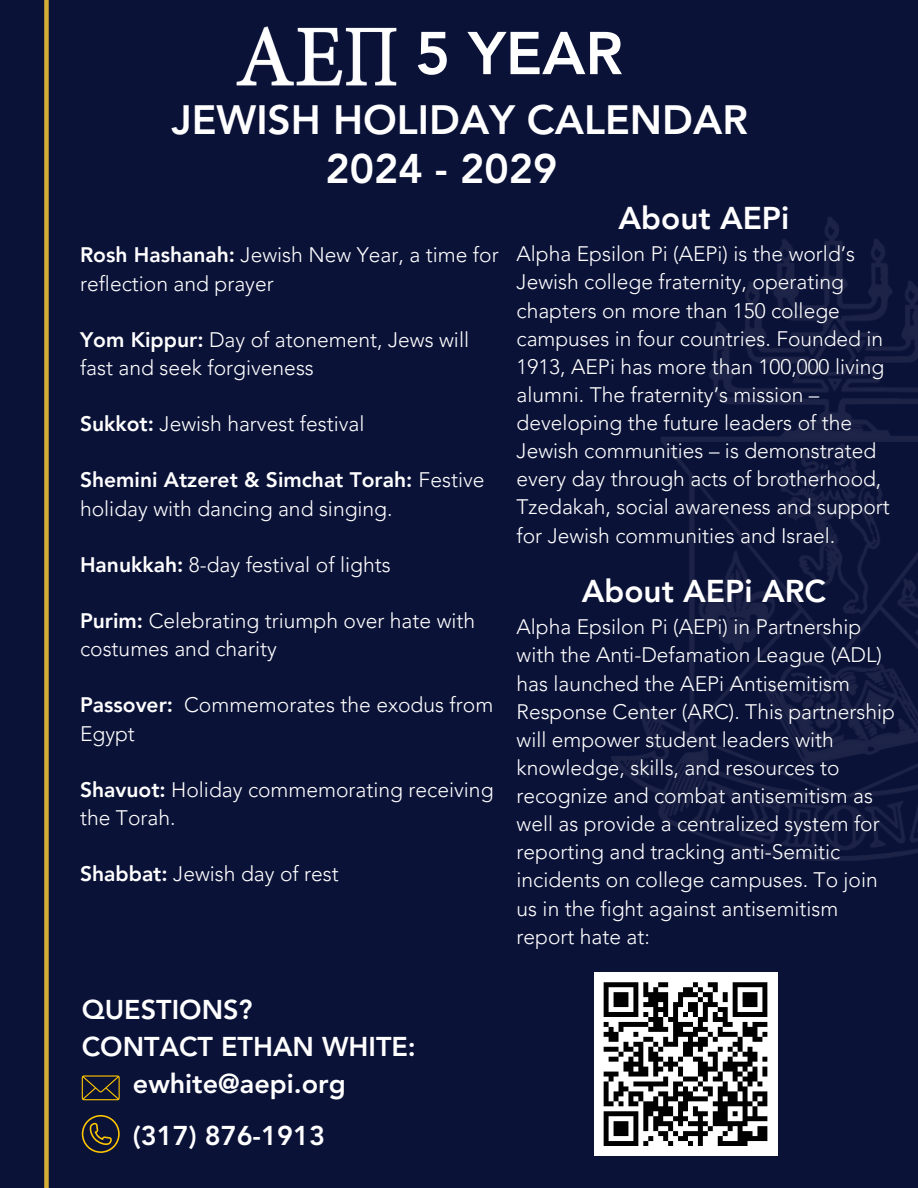
<style>
.page{position:relative;width:918px;height:1188px;background:#0b1238}
.page>*{position:absolute;margin:0;border:0;box-sizing:border-box;transform-origin:0 0}
.t1{font:800 59.7px "Avenir";color:#fff}
.t2{font:800 41.1px "Avenir";color:#fff}
.t3{font:800 40.65px "Avenir";color:#fff}
.t4{font:800 31.5px "Avenir LT Pro";color:#fff}
.t5{font:800 27px/37.2px "Avenir";color:#fff}
.t6{font:300 21px/28.2px "Avenir LT Pro";color:#fff}
.s1{font-weight:800}
</style>
<div class="page">
<svg style="left:82px;top:1075px;width:38px;height:25px"></svg>
<svg style="left:82px;top:1115px;width:38px;height:38px"></svg>
<img style="left:611px;top:217px;width:307px;height:644px">
<img style="left:236px;top:26px;width:161px;height:60px">
<div style="left:44px;top:0;width:5px;height:1188px;background:#d4af37"></div>
<div style="left:594px;top:972px;width:183px;height:184px;background:#fff"></div>
<svg style="left:603px;top:982px;width:165px;height:164px"></svg>
<p class="t1" style="left:415px;top:14px;width:209px">5 YEAR</p>
<p class="t3" style="left:171px;top:93px;width:578px">JEWISH HOLIDAY CALENDAR</p>
<p class="t2" style="left:326px;top:142px;width:233px">2024 - 2029</p>
<p class="t4" style="left:619px;top:205px;width:172px">About AEPi</p>
<p class="t6" style="left:517px;top:242px;width:375px">Alpha Epsilon Pi (AEPi) is the world’s Jewish college fraternity, operating chapters on more than 150 college campuses in four countries. Founded in 1913, AEPi has more than 100,000 living alumni. The fraternity’s mission – developing the future leaders of the Jewish communities – is demonstrated every day through acts of brotherhood, Tzedakah, social awareness and support for Jewish communities and Israel.</p>
<p class="t4" style="left:582px;top:578px;width:246px">About AEPi ARC</p>
<h4 class="t6" style="left:517px;top:615px;width:380px">Alpha Epsilon Pi (AEPi) in Partnership with the Anti-Defamation League (ADL) has launched the AEPi Antisemitism Response Center (ARC). This partnership will empower student leaders with knowledge, skills, and resources to recognize and combat antisemitism as well as provide a centralized system for reporting and tracking anti-Semitic incidents on college campuses. To join us in the fight against antisemitism report hate at:</h4>
<p class="t6" style="left:80px;top:243px;width:420px"><span class="s1">Rosh Hashanah:</span> Jewish New Year, a time for reflection and prayer</p>
<h1 class="t6" style="left:80px;top:327px;width:391px"><span class="s1">Yom Kippur:</span> Day of atonement, Jews will fast and seek forgiveness</h1>
<h2 class="t6" style="left:80px;top:412px;width:286px"><span class="s1">Sukkot:</span> Jewish harvest festival</h2>
<h3 class="t6" style="left:80px;top:468px;width:406px"><span class="s1">Shemini Atzeret &amp; Simchat Torah:</span> Festive holiday with dancing and singing.</h3>
<p class="t6" style="left:80px;top:552px;width:312px"><span class="s1">Hanukkah:</span> 8-day festival of lights</p>
<p class="t6" style="left:80px;top:609px;width:397px"><span class="s1">Purim:</span> Celebrating triumph over hate with costumes and charity</p>
<p class="t6" style="left:80px;top:693px;width:415px"><span class="s1">Passover:</span> Commemorates the exodus from<br>Egypt</p>
<p class="t6" style="left:80px;top:777px;width:415px"><span class="s1">Shavuot:</span> Holiday commemorating receiving the Torah.</p>
<p class="t6" style="left:80px;top:862px;width:260px"><span class="s1">Shabbat:</span> Jewish day of rest</p>
<p class="t5" style="left:82px;top:992px;width:336px">QUESTIONS?<br>CONTACT ETHAN WHITE:</p>
<p class="t5" style="left:133px;top:1059px;width:214px;line-height:51.8px">ewhite@aepi.org (317) 876-1913</p>
</div>
